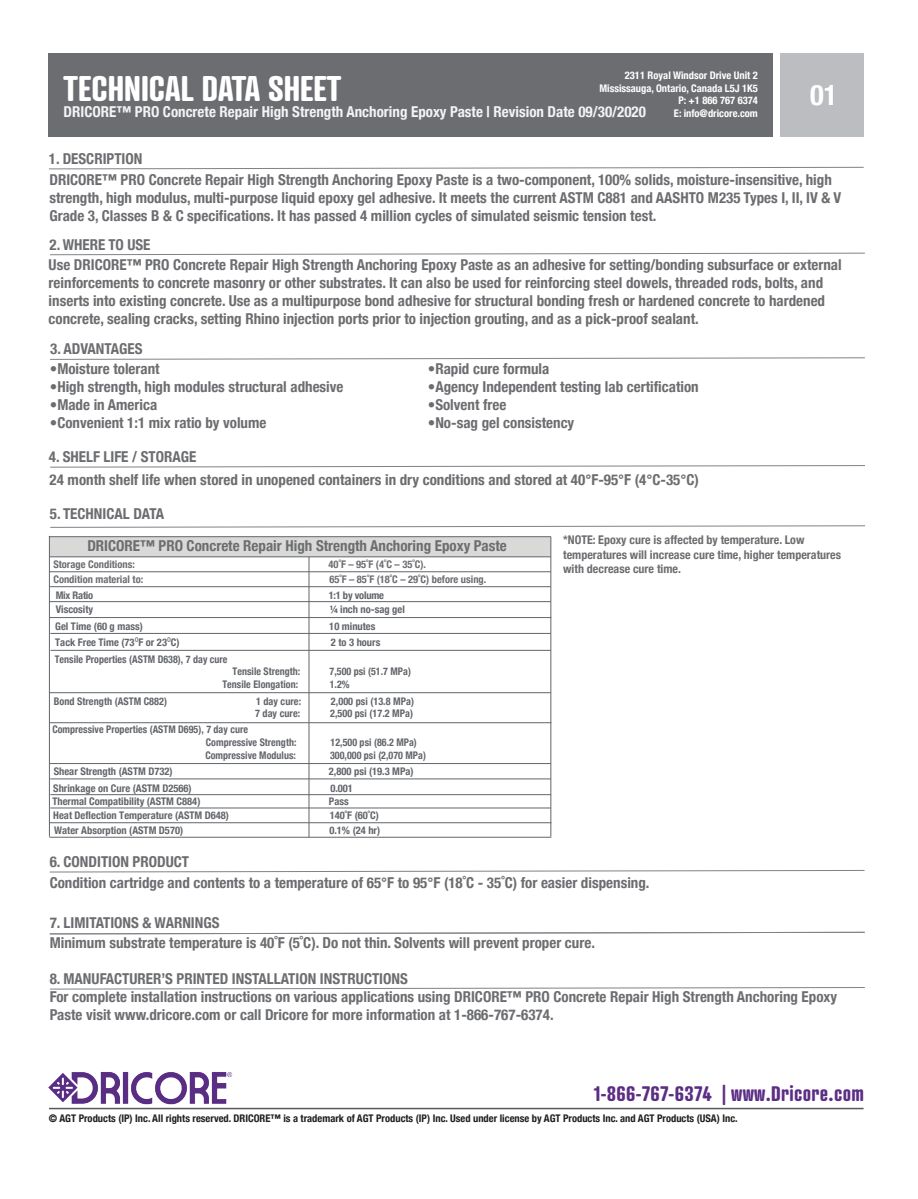
<style>
.page{position:relative;width:918px;height:1199px;background:#fff}
.page>*{position:absolute;margin:0;border:0;box-sizing:border-box;transform-origin:0 0}
.t1{font:700 34.5px "Atrament";color:#fff}
.t2{font:700 condensed 28.5px "Helvetica Neue";color:#fff}
.t3{font:700 20.4px "Atrament";letter-spacing:.015em;color:#5b2d84}
.t4{font:700 condensed 15px/18px "Helvetica Neue";color:#6c6d70}
.t5{font:700 condensed 15px "Helvetica Neue";color:#f2f3f4}
.t6{font:700 condensed 12px/14.4px "Helvetica Neue";color:#6c6d70}
.t7{font:700 condensed 10.5px "Helvetica Neue";color:#62656a}
.t8{font:700 condensed 10.5px/12.6px "Helvetica Neue";color:#62656a;scale:.95 1}
.t9{font:700 condensed 10.5px "Helvetica Neue";color:#211e1e}
.t10{font:700 condensed 10.5px "Helvetica Neue";color:#6c6d70}
.t11{font:700 condensed 10.5px/12.6px "Helvetica Neue";color:#fff;text-align:right}
.t12{font:700 condensed 10.5px "Helvetica Neue";letter-spacing:-.02em;color:#62656a}
.s1{font-weight:400;font-stretch:normal}
</style>
<div class="page">
<svg style="left:49px;top:167px;width:815px;height:3px"></svg>
<svg style="left:50px;top:252px;width:815px;height:3px"></svg>
<svg style="left:50px;top:357px;width:815px;height:3px"></svg>
<svg style="left:50px;top:465px;width:815px;height:3px"></svg>
<svg style="left:50px;top:525px;width:815px;height:3px"></svg>
<svg style="left:49px;top:870px;width:816px;height:3px"></svg>
<div style="left:50px;top:537px;width:500px;height:19px;background:#d9d9d8"></div>
<hr style="left:49px;top:556px;width:168px;height:1px;background:#62656a">
<hr style="left:217px;top:556px;width:334px;height:1px;background:#62656a">
<hr style="left:49px;top:571px;width:502px;height:1px;background:#62656a">
<hr style="left:49px;top:586px;width:502px;height:1px;background:#62656a">
<hr style="left:49px;top:601px;width:502px;height:1px;background:#62656a">
<hr style="left:49px;top:617px;width:502px;height:1px;background:#62656a">
<hr style="left:309px;top:557px;width:1px;height:280px;background:#62656a">
<hr style="left:50px;top:633px;width:501px;height:1px;background:#62656a">
<hr style="left:51px;top:650px;width:500px;height:1px;background:#62656a">
<hr style="left:49px;top:692px;width:502px;height:1px;background:#62656a">
<hr style="left:49px;top:763px;width:502px;height:1px;background:#62656a">
<hr style="left:50px;top:794px;width:501px;height:1px;background:#62656a">
<hr style="left:49px;top:822px;width:502px;height:1px;background:#62656a">
<hr style="left:49px;top:722px;width:502px;height:1px;background:#62656a">
<hr style="left:49px;top:536px;width:1px;height:300px;background:#62656a">
<hr style="left:49px;top:536px;width:502px;height:1px;background:#62656a">
<hr style="left:50px;top:778px;width:501px;height:1px;background:#62656a">
<hr style="left:49px;top:837px;width:502px;height:1px;background:#62656a">
<hr style="left:50px;top:807px;width:501px;height:1px;background:#62656a">
<hr style="left:550px;top:537px;width:1px;height:299px;background:#62656a">
<svg style="left:49px;top:931px;width:816px;height:3px"></svg>
<svg style="left:50px;top:987px;width:815px;height:3px"></svg>
<div style="left:49px;top:54px;width:724px;height:83px;background:#6c6d70"></div>
<div style="left:780px;top:54px;width:84px;height:83px;background:#bcbdc0"></div>
<img style="left:48px;top:1072px;width:202px;height:38px">
<hr style="left:49px;top:1108px;width:815px;height:1px;background:#57585a">
<p class="t11" style="left:599px;top:68px;width:160px">2311 Royal Windsor Drive Unit 2<br>Mississauga, Ontario, Canada L5J 1K5<br>P: +1 866 767 6374<br>E: info@dricore.com</p>
<h1 class="t1" style="left:64px;top:66px;width:279px">TECHNICAL DATA SHEET</h1>
<h2 class="t2" style="left:810px;top:71px;width:29px">01</h2>
<p class="t5" style="left:64px;top:99px;width:584px">DRICORE™ PRO Concrete Repair High Strength Anchoring Epoxy Paste | Revision Date 09/30/2020</p>
<p class="t4" style="left:49px;top:149px;width:95px">1. DESCRIPTION</p>
<p class="t4" style="left:49px;top:170px;width:793px">DRICORE™ PRO Concrete Repair High Strength Anchoring Epoxy Paste is a two-component, 100% solids, moisture-insensitive, high strength, high modulus, multi-purpose liquid epoxy gel adhesive. It meets the current ASTM C881 and AASHTO M235 Types I, II, IV &amp; V<br>Grade 3, Classes B &amp; C specifications. It has passed 4 million cycles of simulated seismic tension test.</p>
<p class="t4" style="left:49px;top:234px;width:103px">2. WHERE TO USE</p>
<p class="t4" style="left:49px;top:255px;width:795px">Use DRICORE™ PRO Concrete Repair High Strength Anchoring Epoxy Paste as an adhesive for setting/bonding subsurface or external reinforcements to concrete masonry or other substrates. It can also be used for reinforcing steel dowels, threaded rods, bolts, and inserts into existing concrete. Use as a multipurpose bond adhesive for structural bonding fresh or hardened concrete to hardened concrete, sealing cracks, setting Rhino injection ports prior to injection grouting, and as a pick-proof sealant.</p>
<p class="t4" style="left:50px;top:339px;width:94px">3. ADVANTAGES</p>
<p class="t4" style="left:50px;top:359px;width:111px">•Moisture tolerant</p>
<p class="t4" style="left:428px;top:359px;width:123px">•Rapid cure formula</p>
<p class="t4" style="left:50px;top:377px;width:295px">•High strength, high modules structural adhesive</p>
<p class="t4" style="left:428px;top:377px;width:272px">•Agency Independent testing lab certification</p>
<p class="t4" style="left:50px;top:395px;width:109px">•Made in America</p>
<p class="t4" style="left:428px;top:395px;width:80px">•Solvent free</p>
<p class="t4" style="left:50px;top:413px;width:218px">•Convenient 1:1 mix ratio by volume</p>
<p class="t4" style="left:428px;top:413px;width:148px">•No-sag gel consistency</p>
<p class="t4" style="left:49px;top:447px;width:149px">4. SHELF LIFE / STORAGE</p>
<p class="t4" style="left:50px;top:470px;width:651px">24 month shelf life when stored in unopened containers in dry conditions and stored at 40°F-95°F (4°C-35°C)</p>
<p class="t4" style="left:50px;top:503px;width:116px">5. TECHNICAL DATA</p>
<p class="t4" style="left:87px;top:535px;width:421px">DRICORE™ PRO Concrete Repair High Strength Anchoring Epoxy Paste</p>
<p class="t10" style="left:53px;top:555px;width:83px">Storage Conditions:</p>
<p class="t10" style="left:329px;top:555px;width:99px">40˚F – 95˚F (4˚C – 35˚C).</p>
<p class="t10" style="left:53px;top:571px;width:91px">Condition material to:</p>
<p class="t10" style="left:329px;top:571px;width:159px">65˚F – 85˚F (18˚C – 29˚C) before using.</p>
<p class="t12" style="left:56px;top:587px;width:39px">Mix Ratio</p>
<p class="t12" style="left:329px;top:587px;width:57px">1:1 by volume</p>
<p class="t7" style="left:56px;top:600px;width:39px">Viscosity</p>
<p class="t7" style="left:330px;top:600px;width:76px">¼ inch no-sag gel</p>
<p class="t7" style="left:55px;top:617px;width:89px">Gel Time (60 g mass)</p>
<p class="t7" style="left:329px;top:617px;width:48px">10 minutes</p>
<p class="t7" style="left:55px;top:633px;width:126px">Tack Free Time (73<span class="s1">⁰</span>F or 23<span class="s1">⁰</span>C)</p>
<p class="t7" style="left:331px;top:633px;width:51px">2 to 3 hours</p>
<p class="t8" style="left:55px;top:652px;width:183px">Tensile Properties (ASTM D638), 7 day cure</p>
<p class="t8" style="left:233px;top:664px;width:73px">Tensile Strength:</p>
<p class="t8" style="left:330px;top:664px;width:87px">7,500 psi (51.7 MPa)</p>
<p class="t8" style="left:222px;top:677px;width:81px">Tensile Elongation:</p>
<p class="t8" style="left:330px;top:677px;width:22px">1.2%</p>
<p class="t7" style="left:54px;top:692px;width:115px">Bond Strength (ASTM C882)</p>
<p class="t7" style="left:256px;top:692px;width:47px">1 day cure:</p>
<p class="t7" style="left:331px;top:692px;width:85px">2,000 psi (13.8 MPa)</p>
<p class="t7" style="left:255px;top:705px;width:47px">7 day cure:</p>
<p class="t7" style="left:330px;top:705px;width:85px">2,500 psi (17.2 MPa)</p>
<p class="t8" style="left:206px;top:722px;width:97px;text-indent:-153px">Compressive Properties (ASTM D695), 7 day cure<br>Compressive Strength:</p>
<p class="t8" style="left:331px;top:735px;width:92px">12,500 psi (86.2 MPa)</p>
<p class="t8" style="left:205px;top:748px;width:97px">Compressive Modulus:</p>
<p class="t8" style="left:330px;top:748px;width:102px">300,000 psi (2,070 MPa)</p>
<p class="t7" style="left:54px;top:763px;width:120px">Shear Strength (ASTM D732)</p>
<p class="t7" style="left:329px;top:763px;width:86px">2,800 psi (19.3 MPa)</p>
<p class="t7" style="left:53px;top:779px;width:140px">Shrinkage on Cure (ASTM D2566)</p>
<p class="t7" style="left:330px;top:779px;width:24px">0.001</p>
<p class="t7" style="left:53px;top:792px;width:149px">Thermal Compatibility (ASTM C884)</p>
<p class="t7" style="left:329px;top:792px;width:21px">Pass</p>
<p class="t7" style="left:53px;top:806px;width:177px">Heat Deflection Temperature (ASTM D648)</p>
<p class="t7" style="left:330px;top:806px;width:51px">140˚F (60˚C)</p>
<p class="t7" style="left:54px;top:822px;width:130px">Water Absorption (ASTM D570)</p>
<p class="t7" style="left:329px;top:822px;width:52px">0.1% (24 hr)</p>
<p class="t6" style="left:563px;top:532px;width:279px">*NOTE: Epoxy cure is affected by temperature. Low temperatures will increase cure time, higher temperatures with decrease cure time.</p>
<p class="t4" style="left:50px;top:850px;width:601px;line-height:21px">6. CONDITION PRODUCT<br>Condition cartridge and contents to a temperature of 65°F to 95°F (18˚C - 35˚C) for easier dispensing.</p>
<p class="t4" style="left:50px;top:912px;width:547px;line-height:19.5px">7. LIMITATIONS &amp; WARNINGS<br>Minimum substrate temperature is 40˚F (5˚C). Do not thin. Solvents will prevent proper cure.</p>
<p class="t4" style="left:50px;top:968px;width:789px">8. MANUFACTURER’S PRINTED INSTALLATION INSTRUCTIONS<br>For complete installation instructions on various applications using DRICORE™ PRO Concrete Repair High Strength Anchoring Epoxy<br>Paste visit www.dricore.com or call Dricore for more information at 1-866-767-6374.</p>
<h3 class="t3" style="left:594px;top:1081px;width:272px">1-866-767-6374 | www.Dricore.com</h3>
<p class="t9" style="left:49px;top:1109px;width:690px">© AGT Products (IP) Inc. All rights reserved. DRICORE™ is a trademark of AGT Products (IP) Inc. Used under license by AGT Products Inc. and AGT Products (USA) Inc.</p>
</div>
